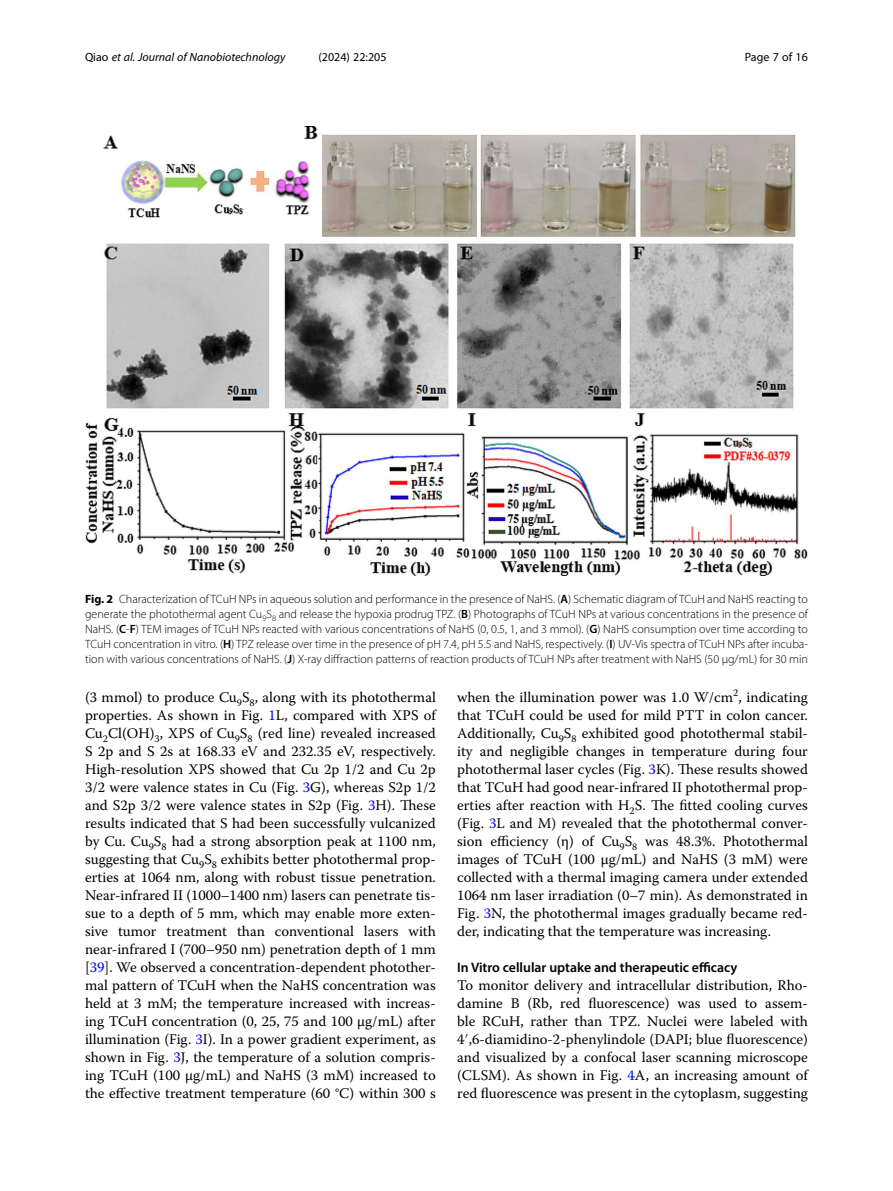
<style>
.page{position:relative;width:893px;height:1191px;background:#fff}
.page>*{position:absolute;margin:0;border:0;box-sizing:border-box;transform-origin:0 0}
.Body_Text{font:14.7px/18px "Warnock Pro";color:#000;text-align:justify}
.Head_2{font:600 13.8px "Myriad Pro";color:#000}
.Figure_Caption{font:300 12px/15px "Myriad Pro";color:#000;text-align:justify}
.t1{font:italic 12px "Myriad Pro";color:#000}
.t2{font:12px "Myriad Pro";color:#000}
.s1{font-style:normal}
.s2{font-weight:700}
.s3{font-weight:600}
.s4{color:#00f}
.s5{font-family:"STIX"}
</style>
<div class="page">
<img style="left:85px;top:126px;width:723px;height:450px">
<p class="t1" style="left:85px;top:50px;width:202px"><span class="s1">Qiao</span> et al. Journal of Nanobiotechnology</p>
<p class="t2" style="left:318px;top:50px;width:70px">(2024) 22:205</p>
<p class="t2" style="left:745px;top:50px;width:65px">Page 7 of 16</p>
<p class="Figure_Caption" style="left:85px;top:591px;width:724px"><span class="s2">Fig. 2</span> Characterization of TCuH NPs in aqueous solution and performance in the presence of NaHS. (<span class="s3">A</span>) Schematic diagram of TCuH and NaHS reacting to generate the photothermal agent Cu<sub>9</sub>S<sub>8</sub> and release the hypoxia prodrug TPZ. (<span class="s3">B</span>) Photographs of TCuH NPs at various concentrations in the presence of NaHS. (<span class="s3">C</span>-<span class="s3">F</span>) TEM images of TCuH NPs reacted with various concentrations of NaHS (0, 0.5, 1, and 3 mmol). (<span class="s3">G</span>) NaHS consumption over time according to TCuH concentration in vitro. (<span class="s3">H</span>) TPZ release over time in the presence of pH 7.4, pH 5.5 and NaHS, respectively. (<span class="s3">I</span>) UV-Vis spectra of TCuH NPs after incuba&shy;tion with various concentrations of NaHS. (<span class="s3">J</span>) X-ray diffraction patterns of reaction products of TCuH NPs after treatment with NaHS (50 µg/mL) for 30 min</p>
<p class="Body_Text" style="left:85px;top:688px;width:352px">(3 mmol) to produce Cu<sub>9</sub>S<sub>8</sub>, along with its photothermal properties. As shown in Fig. <span class="s4">1</span>L, compared with XPS of Cu<sub>2</sub>Cl(OH)<sub>3</sub>, XPS of Cu<sub>9</sub>S<sub>8</sub> (red line) revealed increased S 2p and S 2s at 168.33 eV and 232.35 eV, respectively.<br>High-resolution XPS showed that Cu 2p 1/2 and Cu 2p 3/2 were valence states in Cu (Fig. <span class="s4">3</span>G), whereas S2p 1/2 and S2p 3/2 were valence states in S2p (Fig. <span class="s4">3</span>H). These results indicated that S had been successfully vulcanized by Cu. Cu<sub>9</sub>S<sub>8</sub> had a strong absorption peak at 1100 nm, suggesting that Cu<sub>9</sub>S<sub>8</sub> exhibits better photothermal prop&shy;erties at 1064 nm, along with robust tissue penetration.<br>Near-infrared II (1000–1400 nm) lasers can penetrate tis&shy;sue to a depth of 5 mm, which may enable more exten&shy;sive tumor treatment than conventional lasers with near-infrared I (700–950 nm) penetration depth of 1 mm [<span class="s4">39</span>]. We observed a concentration-dependent photother&shy;mal pattern of TCuH when the NaHS concentration was held at 3 mM; the temperature increased with increas&shy;ing TCuH concentration (0, 25, 75 and 100 µg/mL) after illumination (Fig. <span class="s4">3</span>I). In a power gradient experiment, as shown in Fig. <span class="s4">3</span>J, the temperature of a solution compris&shy;ing TCuH (100 µg/mL) and NaHS (3 mM) increased to the effective treatment temperature (60 °C) within 300 s</p>
<p class="Body_Text" style="left:457px;top:688px;width:352px">when the illumination power was 1.0 W/cm<sup>2</sup>, indicating that TCuH could be used for mild PTT in colon cancer.<br>Additionally, Cu<sub>9</sub>S<sub>8</sub> exhibited good photothermal stabil&shy;ity and negligible changes in temperature during four photothermal laser cycles (Fig. <span class="s4">3</span>K). These results showed that TCuH had good near-infrared II photothermal prop&shy;erties after reaction with H<sub>2</sub>S. The fitted cooling curves (Fig. <span class="s4">3</span>L and M) revealed that the photothermal conver&shy;sion efficiency (η) of Cu<sub>9</sub>S<sub>8</sub> was 48.3%. Photothermal images of TCuH (100 µg/mL) and NaHS (3 mM) were collected with a thermal imaging camera under extended 1064 nm laser irradiation (0–7 min). As demonstrated in Fig. <span class="s4">3</span>N, the photothermal images gradually became red&shy;der, indicating that the temperature was increasing.</p>
<p class="Head_2" style="left:457px;top:959px;width:282px">In Vitro cellular uptake and therapeutic efficacy</p>
<p class="Body_Text" style="left:457px;top:976px;width:352px">To monitor delivery and intracellular distribution, Rho&shy;damine B (Rb, red fluorescence) was used to assem&shy;ble RCuH, rather than TPZ. Nuclei were labeled with 4<span class="s5">′</span>,6-diamidino-2-phenylindole (DAPI; blue fluorescence) and visualized by a confocal laser scanning microscope (CLSM). As shown in Fig. <span class="s4">4</span>A, an increasing amount of red fluorescence was present in the cytoplasm, suggesting</p>
</div>
